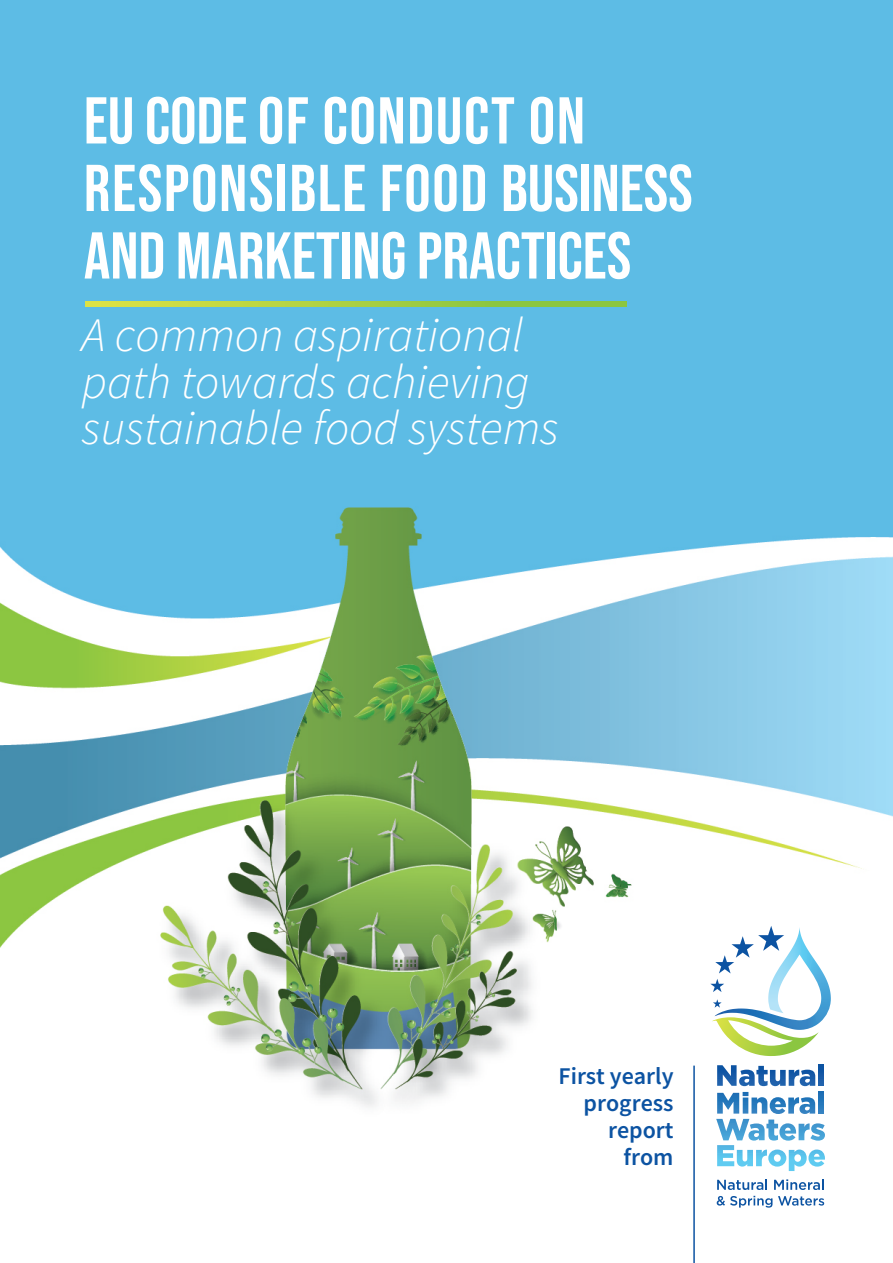
<style>
.page{position:relative;width:893px;height:1263px;background:#fff}
.page>*{position:absolute;margin:0;border:0;box-sizing:border-box;transform-origin:0 0}
.t1{font:66px/67.5px "Bebas Neue";color:#fff}
.t2{font:italic 300 48px/46.5px "Source Sans Pro";color:#fff}
.t3{font:600 24px/27px "Source Sans Pro";color:#0c53a2;text-align:right}
</style>
<div class="page">
<img style="left:0;top:0;width:893px;height:1208px">
<hr style="left:693px;top:1065px;width:2px;height:198px;background:#0c53a2">
<svg style="left:717px;top:1065px;width:98px;height:21px"></svg>
<div style="left:818px;top:1064px;width:6px;height:22px;background:#1558a6"></div>
<svg style="left:716px;top:1092px;width:109px;height:79px"></svg>
<svg style="left:717px;top:1179px;width:50px;height:11px"></svg>
<svg style="left:774px;top:1179px;width:50px;height:11px"></svg>
<svg style="left:717px;top:1196px;width:55px;height:11px"></svg>
<svg style="left:778px;top:1196px;width:46px;height:9px"></svg>
<svg style="left:712px;top:1017px;width:107px;height:39px"></svg>
<svg style="left:715px;top:926px;width:69px;height:47px"></svg>
<svg style="left:710px;top:979px;width:14px;height:13px"></svg>
<svg style="left:713px;top:999px;width:9px;height:9px"></svg>
<img style="left:768px;top:930px;width:53px;height:83px">
<svg style="left:85px;top:301px;width:542px;height:5px"></svg>
<p class="t1" style="left:84px;top:86px;width:610px">EU CODE OF CONDUCT ON<br>RESPONSIBLE FOOD BUSINESS<br>AND MARKETING PRACTICES</p>
<p class="t2" style="left:82px;top:312px;width:479px">A common aspirational path towards achieving sustainable food systems</p>
<p class="t3" style="left:558px;top:1062px;width:117px">First yearly progress report from</p>
</div>
